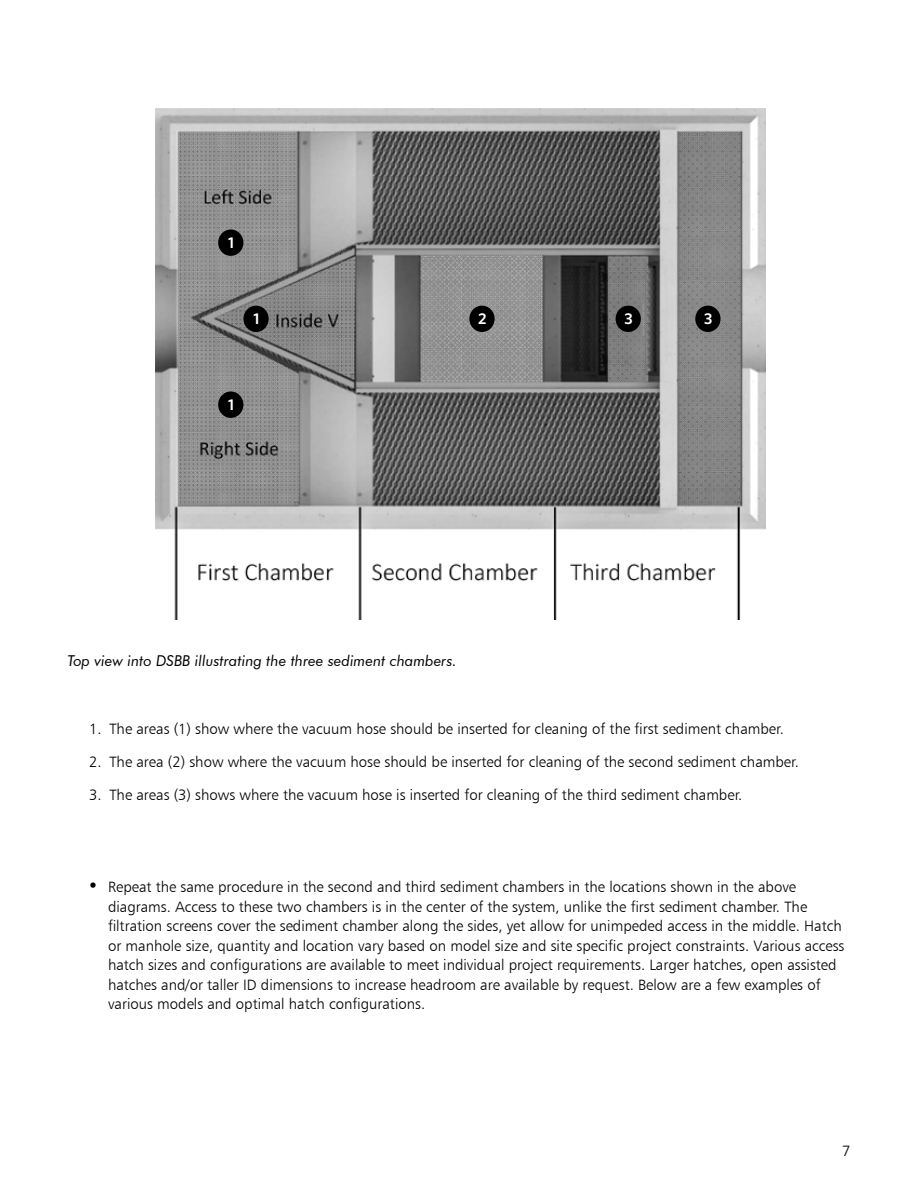
<style>
.page{position:relative;width:918px;height:1188px;background:#fff}
.page>*{position:absolute;margin:0;border:0;box-sizing:border-box;transform-origin:0 0}
.t1{font:600 15.6px "Whitney";color:#fff}
.t2{font:15px/19.5px "Humanist 777 BT Light B";color:#000}
.t3{font:italic 15px "Futura BT";color:#000}
.s1{font-family:"Humanist 777 BT Bold B";font-size:18px}
</style>
<div class="page">
<img style="left:155px;top:108px;width:610px;height:512px">
<div style="left:218px;top:229px;width:25px;height:27px;background:#000;border-radius:50%"></div>
<div style="left:218px;top:391px;width:25px;height:27px;background:#000;border-radius:50%"></div>
<div style="left:243px;top:306px;width:26px;height:26px;background:#000;border-radius:50%"></div>
<div style="left:469px;top:306px;width:26px;height:26px;background:#000;border-radius:50%"></div>
<div style="left:616px;top:306px;width:25px;height:26px;background:#000;border-radius:50%"></div>
<div style="left:695px;top:306px;width:26px;height:26px;background:#000;border-radius:50%"></div>
<p class="t1" style="left:228px;top:232px;width:7px">1</p>
<p class="t1" style="left:253px;top:308px;width:7px">1</p>
<p class="t1" style="left:478px;top:308px;width:10px">2</p>
<p class="t1" style="left:624px;top:308px;width:10px">3</p>
<p class="t1" style="left:704px;top:308px;width:10px">3</p>
<p class="t1" style="left:228px;top:394px;width:7px">1</p>
<p class="t3" style="left:67px;top:651px;width:391px">Top view into DSBB illustrating the three sediment chambers.</p>
<p class="t2" style="left:89px;top:719px;width:696px">1. The areas (1) show where the vacuum hose should be inserted for cleaning of the first sediment chamber.</p>
<p class="t2" style="left:89px;top:752px;width:711px">2. The area (2) show where the vacuum hose should be inserted for cleaning of the second sediment chamber.</p>
<p class="t2" style="left:89px;top:785px;width:655px">3. The areas (3) shows where the vacuum hose is inserted for cleaning of the third sediment chamber.</p>
<p class="t2" style="left:108px;top:877px;width:738px;text-indent:-20px"><span class="s1">•</span> Repeat the same procedure in the second and third sediment chambers in the locations shown in the above diagrams. Access to these two chambers is in the center of the system, unlike the first sediment chamber. The filtration screens cover the sediment chamber along the sides, yet allow for unimpeded access in the middle. Hatch or manhole size, quantity and location vary based on model size and site specific project constraints. Various access hatch sizes and configurations are available to meet individual project requirements. Larger hatches, open assisted hatches and/or taller ID dimensions to increase headroom are available by request. Below are a few examples of various models and optimal hatch configurations.</p>
<p class="t2" style="left:842px;top:1141px;width:10px">7</p>
</div>
